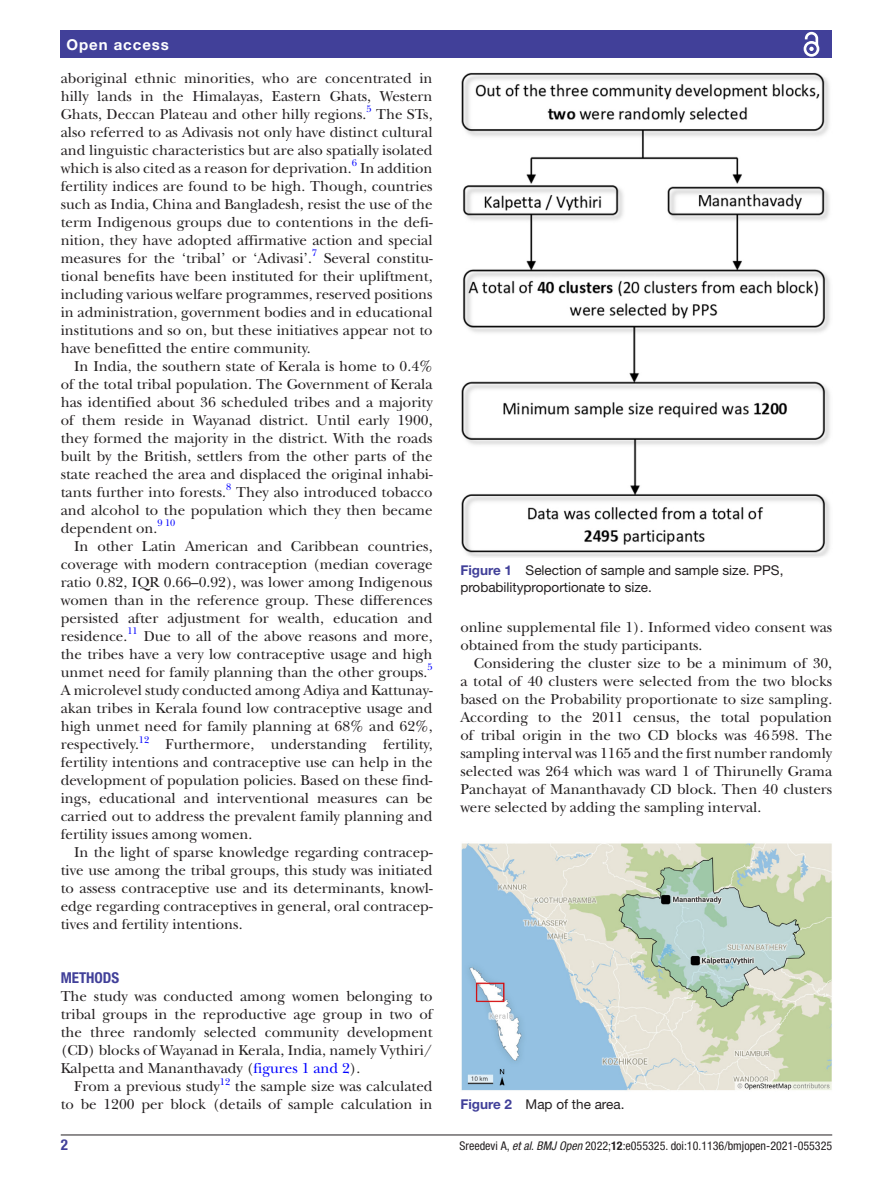
<style>
.page{position:relative;width:893px;height:1191px;background:#fff}
.page>*{position:absolute;margin:0;border:0;box-sizing:border-box;transform-origin:0 0}
.t1{font:15px/18px "New Baskerville";color:#231f20;text-align:justify}
.t2{font:700 15px "Helvetica Neue LT Std";letter-spacing:.065em;color:#fff}
.t3{font:700 condensed 15px "Helvetica Neue LT Std";color:#414099}
.t4{font:13.5px/16.2px "Helvetica Neue LT Std";color:#231f20}
.t5{font:condensed 12px "Helvetica Neue LT Std";color:#231f20}
.t6{font:9.9px "New Baskerville";color:#00f}
.s1{color:#00f}
.s2{font-weight:700;color:#414099}
.s3{font-style:italic}
.s4{font-weight:700}
</style>
<div class="page">
<hr style="left:61px;top:1134px;width:771px;height:1px;background:#231f20">
<div style="left:61px;top:31px;width:771px;height:27px;background:#414099"></div>
<svg style="left:803px;top:31px;width:17px;height:26px"></svg>
<img style="left:461px;top:73px;width:369px;height:484px">
<img style="left:461px;top:843px;width:371px;height:248px">
<p class="t2" style="left:66px;top:35px;width:104px">Open access</p>
<p class="t1" style="left:61px;top:69px;width:373px">aboriginal ethnic minorities, who are concentrated in hilly lands in the Himalayas, Eastern Ghats, Western Ghats, Deccan Plateau and other hilly regions.</p>
<p class="t6" style="left:366px;top:103px;width:7px">5</p>
<p class="t1" style="left:61px;top:105px;width:373px;text-indent:315px">The STs, also referred to as Adivasis not only have distinct cultural and linguistic characteristics but are also spatially isolated which is also cited as a reason for deprivation.</p>
<p class="t6" style="left:352px;top:157px;width:7px">6</p>
<p class="t1" style="left:61px;top:159px;width:373px;text-indent:299px">In addition fertility indices are found to be high. Though, countries such as India, China and Bangladesh, resist the use of the term Indigenous groups due to contentions in the defi&shy;nition, they have adopted affirmative action and special measures for the ‘tribal’ or ‘Adivasi’.</p>
<p class="t6" style="left:312px;top:247px;width:7px">7</p>
<p class="t1" style="left:61px;top:249px;width:373px;text-indent:263px">Several constitu&shy;tional benefits have been instituted for their upliftment, including various welfare programmes, reserved positions in administration, government bodies and in educational institutions and so on, but these initiatives appear not to have benefitted the entire community.</p>
<p class="t1" style="left:61px;top:357px;width:373px;text-indent:14px">In India, the southern state of Kerala is home to 0.4% of the total tribal population. The Government of Kerala has identified about 36 scheduled tribes and a majority of them reside in Wayanad district. Until early 1900, they formed the majority in the district. With the roads built by the British, settlers from the other parts of the state reached the area and displaced the original inhabi&shy;tants further into forests.<sup>8</sup> They also introduced tobacco and alcohol to the population which they then became dependent on.</p>
<p class="t6" style="left:157px;top:517px;width:20px">9 10</p>
<p class="t1" style="left:61px;top:537px;width:373px;text-indent:14px">In other Latin American and Caribbean countries, coverage with modern contraception (median coverage ratio 0.82, IQR 0.66–0.92), was lower among Indigenous women than in the reference group. These differences persisted after adjustment for wealth, education and residence.</p>
<p class="t6" style="left:127px;top:625px;width:12px">11</p>
<p class="t1" style="left:61px;top:627px;width:373px;text-indent:83px">Due to all of the above reasons and more, the tribes have a very low contraceptive usage and high unmet need for family planning than the other groups.</p>
<p class="t6" style="left:427px;top:661px;width:7px">5</p>
<p class="t1" style="left:61px;top:681px;width:373px">A microlevel study conducted among Adiya and Kattunay&shy;akan tribes in Kerala found low contraceptive usage and high unmet need for family planning at 68% and 62%, respectively.</p>
<p class="t6" style="left:139px;top:733px;width:12px">12</p>
<p class="t1" style="left:61px;top:735px;width:373px;text-indent:105px">Furthermore, understanding fertility, fertility intentions and contraceptive use can help in the development of population policies. Based on these find&shy;ings, educational and interventional measures can be carried out to address the prevalent family planning and fertility issues among women.</p>
<p class="t1" style="left:61px;top:843px;width:373px;text-indent:14px">In the light of sparse knowledge regarding contracep&shy;tive use among the tribal groups, this study was initiated to assess contraceptive use and its determinants, knowl&shy;edge regarding contraceptives in general, oral contracep&shy;tives and fertility intentions.</p>
<p class="t3" style="left:61px;top:969px;width:60px">METHODS</p>
<p class="t1" style="left:61px;top:987px;width:373px">The study was conducted among women belonging to</p>
<p class="t1" style="left:61px;top:1005px;width:373px">tribal groups in the reproductive age group in two of</p>
<p class="t1" style="left:61px;top:1023px;width:373px">the three randomly selected community development</p>
<p class="t1" style="left:61px;top:1041px;width:373px">(CD) blocks of Wayanad in Kerala, India, namely Vythiri/</p>
<p class="t1" style="left:61px;top:1059px;width:301px">Kalpetta and Mananthavady (<span class="s1">figures 1 and 2</span>).</p>
<p class="t1" style="left:74px;top:1077px;width:147px">From a previous study</p>
<p class="t6" style="left:220px;top:1075px;width:12px">12</p>
<p class="t1" style="left:61px;top:1077px;width:373px;text-align:right">the sample size was calculated<br>to be 1200 per block (details of sample calculation in</p>
<p class="t4" style="left:460px;top:562px;width:325px"><span class="s2">Figure 1</span> Selection of sample and sample size. PPS, probabilityproportionate to size.</p>
<p class="t1" style="left:460px;top:618px;width:373px">online supplemental file 1). Informed video consent was obtained from the study participants.</p>
<p class="t1" style="left:460px;top:654px;width:373px;text-indent:14px">Considering the cluster size to be a minimum of 30, a total of 40 clusters were selected from the two blocks based on the Probability proportionate to size sampling.<br>According to the 2011 census, the total population of tribal origin in the two CD blocks was 46598. The sampling interval was 1165 and the first number randomly selected was 264 which was ward 1 of Thirunelly Grama Panchayat of Mananthavady CD block. Then 40 clusters were selected by adding the sampling interval.</p>
<p class="t4" style="left:460px;top:1096px;width:166px"><span class="s2">Figure 2</span> Map of the area.</p>
<p class="t3" style="left:61px;top:1135px;width:9px">2</p>
<p class="t5" style="left:459px;top:1138px;width:374px">Sreedevi A, <span class="s3">et al</span>. <span class="s3">BMJ Open</span> 2022;<span class="s4">12</span>:e055325. doi:10.1136/bmjopen-2021-055325</p>
</div>
